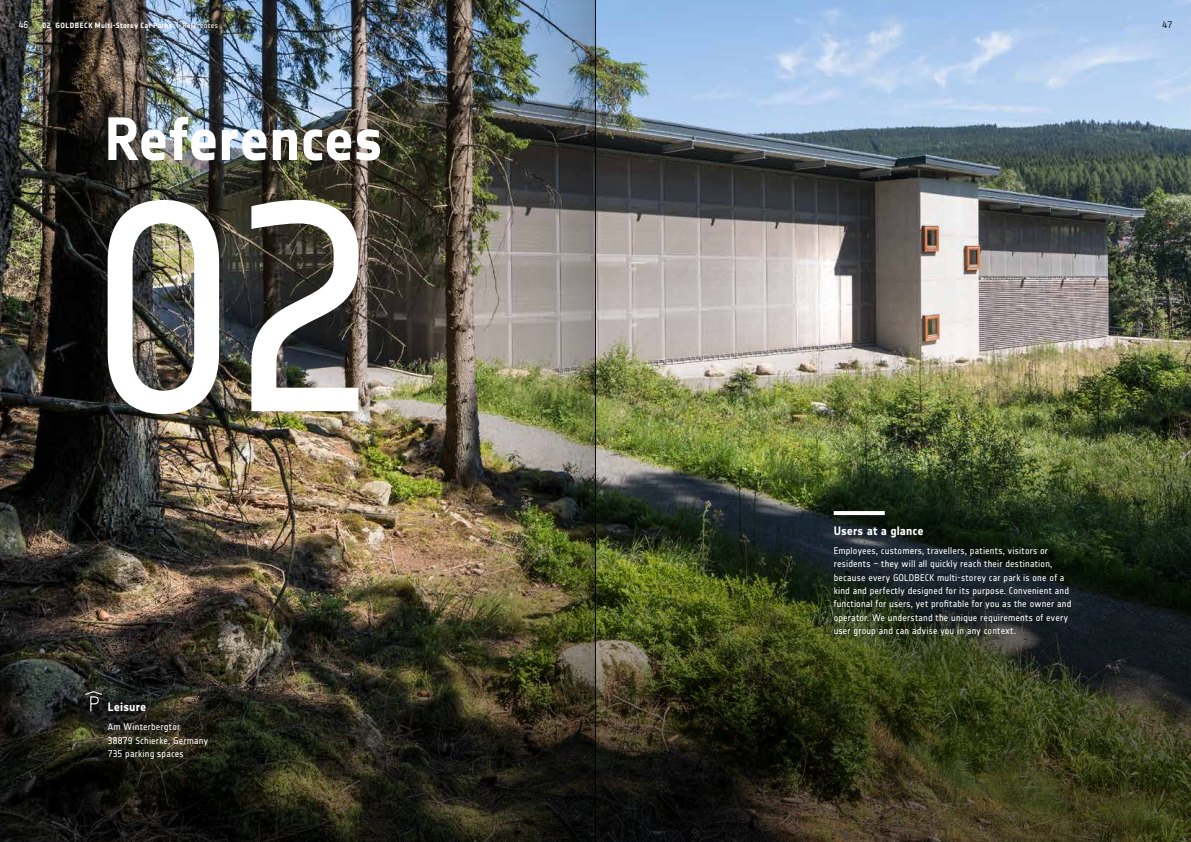
<style>
.page{position:relative;width:1191px;height:842px;background:#fff}
.page>*{position:absolute;margin:0;border:0;box-sizing:border-box;transform-origin:0 0}
.t1{font:293.3px "Goldbeck";color:#fff}
.t2{font:700 60px "Goldbeck";letter-spacing:-.01em;color:#fff}
.t3{font:700 12px "Goldbeck";letter-spacing:.01em;color:#fff}
.t4{font:9.5px/13.3px "Goldbeck";letter-spacing:.02em;color:#fff}
.t5{font:9.5px "Goldbeck";color:#1a1a18}
.t6{font:700 7.5px "Goldbeck";letter-spacing:.055em;color:#fff}
.s1{font-weight:400}
</style>
<div class="page">
<img style="left:0;top:0;width:1191px;height:257px">
<img style="left:0;top:257px;width:1191px;height:585px">
<svg style="left:833px;top:511px;width:51px;height:4px"></svg>
<svg style="left:84px;top:690px;width:19px;height:22px"></svg>
<hr style="left:595px;top:0;width:1px;height:842px;background:#1a1a18">
<img style="left:425px;top:0;width:170px;height:842px">
<p class="t4" style="left:19px;top:18px;width:11px">46</p>
<p class="t6" style="left:43px;top:21px;width:177px">02 GOLDBECK Multi-Storey Car Parks <span class="s1">| References</span></p>
<p class="t5" style="left:1162px;top:19px;width:11px">47</p>
<h2 class="t2" style="left:105px;top:104px;width:280px">References</h2>
<h1 class="t1" style="left:90px;top:134px;width:290px">02</h1>
<p class="t3" style="left:108px;top:700px;width:40px">Leisure</p>
<p class="t4" style="left:108px;top:720px;width:102px">Am Winterbergtor<br>38879 Schierke, Germany<br>735 parking spaces</p>
<p class="t3" style="left:833px;top:524px;width:91px">Users at a glance</p>
<p class="t4" style="left:833px;top:544px;width:239px">Employees, customers, travellers, patients, visitors or residents – they will all quickly reach their destination, because every GOLDBECK multi-storey car park is one of a kind and perfectly designed for its purpose. Convenient and functional for users, yet profitable for you as the owner and operator. We understand the unique requirements of every user group and can advise you in any context.</p>
</div>
